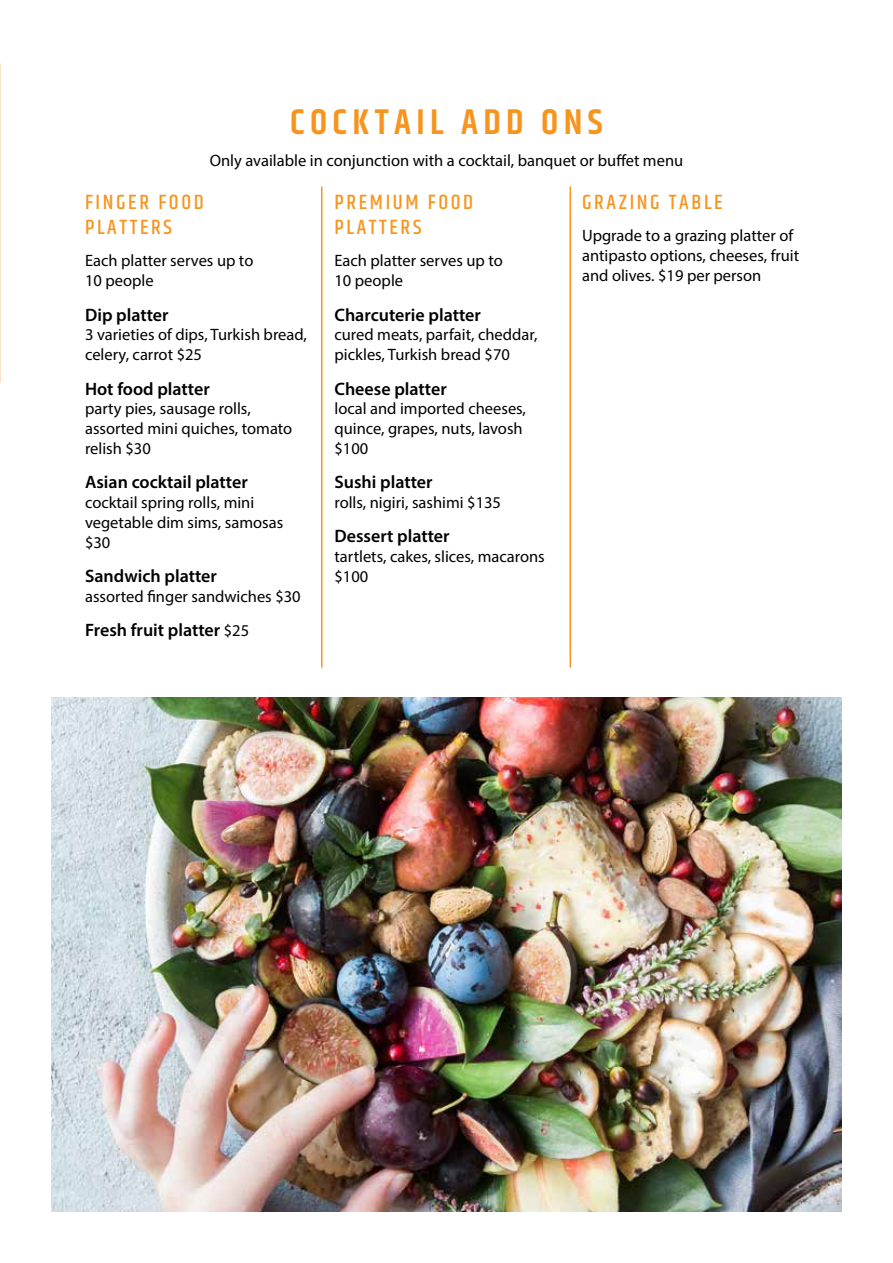
<style>
.page{position:relative;width:893px;height:1263px;background:#fff}
.page>*{position:absolute;margin:0;border:0;box-sizing:border-box;transform-origin:0 0}
.t1{font:600 36px "Khand";letter-spacing:.15em;color:#f7941d}
.t2{font:500 21px/25.2px "Khand";letter-spacing:.125em;color:#f7941d}
.t3{font:600 18px "Myriad Pro";color:#000}
.t4{font:16.5px/19.8px "Myriad Pro";color:#000}
.s1{font-weight:400;font-size:16.5px}
</style>
<div class="page">
<img style="left:51px;top:697px;width:791px;height:515px">
<hr style="left:321px;top:187px;width:2px;height:481px;background:#f7941d">
<hr style="left:570px;top:187px;width:1px;height:481px;background:#f7941d">
<h1 class="t1" style="left:290px;top:98px;width:313px">COCKTAIL ADD ONS</h1>
<p class="t4" style="left:210px;top:151px;width:475px">Only available in conjunction with a cocktail, banquet or buffet menu</p>
<p class="t2" style="left:85px;top:190px;width:120px">FINGER FOOD<br>PLATTERS</p>
<p class="t4" style="left:85px;top:251px;width:170px">Each platter serves up to<br>10 people</p>
<p class="t3" style="left:85px;top:303px;width:85px">Dip platter</p>
<p class="t4" style="left:85px;top:325px;width:223px">3 varieties of dips, Turkish bread, celery, carrot $25</p>
<p class="t3" style="left:85px;top:377px;width:126px">Hot food platter</p>
<p class="t4" style="left:85px;top:399px;width:209px">party pies, sausage rolls, assorted mini quiches, tomato relish $30</p>
<p class="t3" style="left:85px;top:471px;width:164px">Asian cocktail platter</p>
<p class="t4" style="left:85px;top:492px;width:200px">cocktail spring rolls, mini vegetable dim sims, samosas $30</p>
<p class="t3" style="left:85px;top:565px;width:133px">Sandwich platter</p>
<p class="t4" style="left:85px;top:586px;width:217px">assorted finger sandwiches $30</p>
<p class="t3" style="left:85px;top:619px;width:166px">Fresh fruit platter <span class="s1">$25</span></p>
<p class="t2" style="left:334px;top:190px;width:140px">PR EMIUM FOOD<br>PLATTERS</p>
<p class="t4" style="left:334px;top:251px;width:170px">Each platter serves up to<br>10 people</p>
<p class="t3" style="left:334px;top:303px;width:148px">Charcuterie platter</p>
<p class="t4" style="left:334px;top:325px;width:204px">cured meats, parfait, cheddar, pickles, Turkish bread $70</p>
<p class="t3" style="left:334px;top:377px;width:114px">Cheese platter</p>
<p class="t4" style="left:334px;top:399px;width:193px">local and imported cheeses, quince, grapes, nuts, lavosh $100</p>
<p class="t3" style="left:334px;top:471px;width:100px">Sushi platter</p>
<p class="t4" style="left:334px;top:492px;width:168px">rolls, nigiri, sashimi $135</p>
<p class="t3" style="left:334px;top:525px;width:117px">Dessert platter</p>
<p class="t4" style="left:334px;top:547px;width:212px">tartlets, cakes, slices, macarons $100</p>
<p class="t2" style="left:582px;top:190px;width:142px">GR AZING TABLE</p>
<p class="t4" style="left:582px;top:225px;width:219px">Upgrade to a grazing platter of antipasto options, cheeses, fruit and olives. $19 per person</p>
</div>
